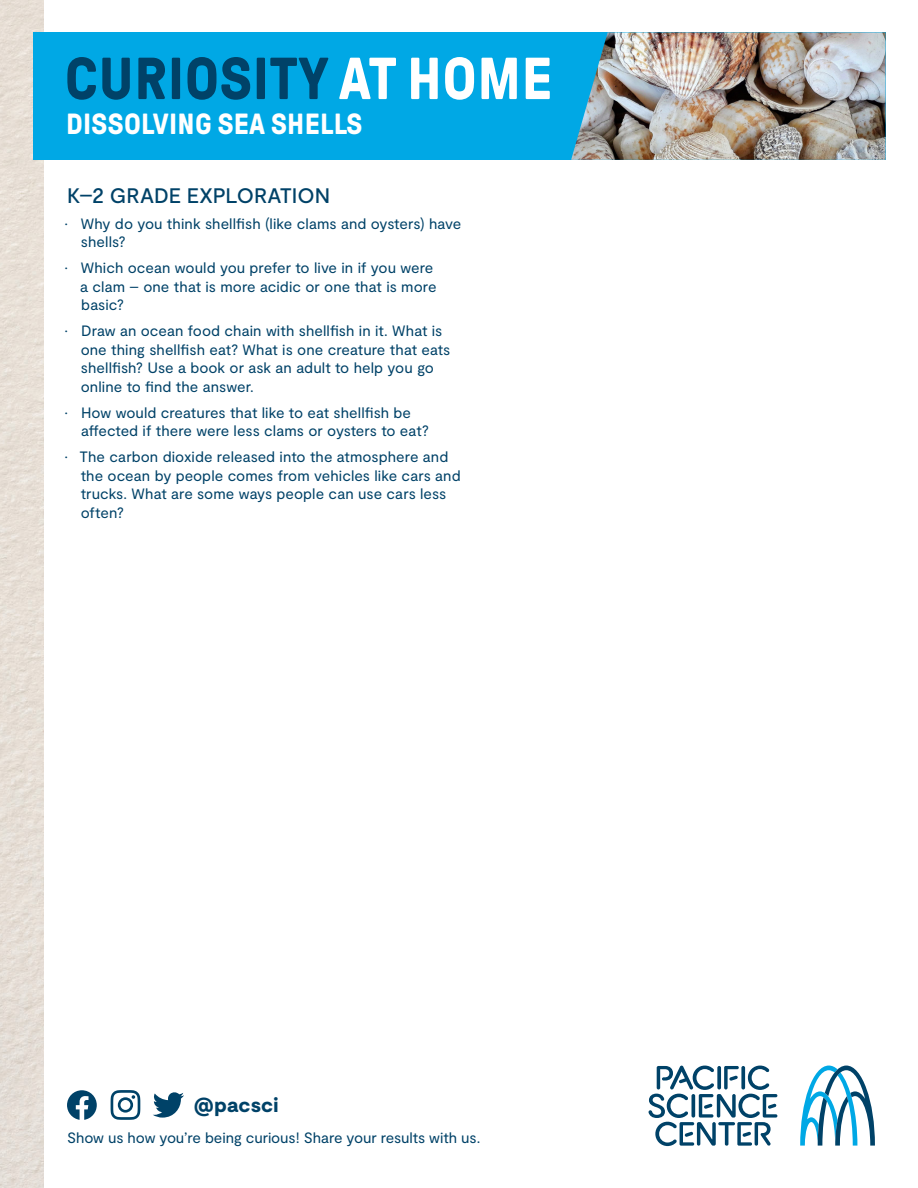
<style>
.page{position:relative;width:918px;height:1188px;background:#fff}
.page>*{position:absolute;margin:0;border:0;box-sizing:border-box;transform-origin:0 0}
.t1{font:700 59.1px "GT Pressura";letter-spacing:.01em;color:#004268}
.t2{font:700 29.1px "GT Pressura";letter-spacing:.01em;color:#fff}
.t3{font:500 21px "Moderat";color:#004268}
.t4{font:900 20.4px "Moderat";letter-spacing:.01em;color:#004268}
.t5{font:15px/18.8px "Moderat";letter-spacing:.005em;color:#004268}
.s1{color:#fff}
</style>
<div class="page">
<img style="left:0;top:0;width:44px;height:1188px">
<svg style="left:800px;top:1066px;width:75px;height:80px"></svg>
<svg style="left:648px;top:1065px;width:129px;height:81px"></svg>
<svg style="left:153px;top:1092px;width:31px;height:26px"></svg>
<svg style="left:111px;top:1090px;width:29px;height:30px"></svg>
<svg style="left:67px;top:1090px;width:30px;height:30px"></svg>
<div style="left:33px;top:32px;width:853px;height:128px;background:#00a8e5"></div>
<img style="left:571px;top:32px;width:315px;height:128px">
<h1 class="t1" style="left:65px;top:47px;width:489px">CURIOSITY <span class="s1">AT HOME</span></h1>
<h2 class="t2" style="left:66px;top:108px;width:298px">DISSOLVING SEA SHELLS</h2>
<h3 class="t3" style="left:67px;top:184px;width:264px">K–2 GRADE EXPLORATION</h3>
<p class="t5" style="left:81px;top:214px;width:382px;text-indent:-16px">• Why do you think shellfish (like clams and oysters) have shells?</p>
<p class="t5" style="left:80px;top:259px;width:358px;text-indent:-16px">• Which ocean would you prefer to live in if you were a clam – one that is more acidic or one that is more basic?</p>
<p class="t5" style="left:81px;top:322px;width:371px;text-indent:-16px">• Draw an ocean food chain with shellfish in it. What is one thing shellfish eat? What is one creature that eats shellfish? Use a book or ask an adult to help you go online to find the answer.</p>
<p class="t5" style="left:81px;top:403px;width:349px;text-indent:-16px">• How would creatures that like to eat shellfish be affected if there were less clams or oysters to eat?</p>
<p class="t5" style="left:81px;top:448px;width:381px;text-indent:-16px">• The carbon dioxide released into the atmosphere and the ocean by people comes from vehicles like cars and trucks. What are some ways people can use cars less often?</p>
<h3 class="t4" style="left:194px;top:1093px;width:86px">@pacsci</h3>
<p class="t5" style="left:67px;top:1129px;width:415px">Show us how you’re being curious! Share your results with us.</p>
</div>
